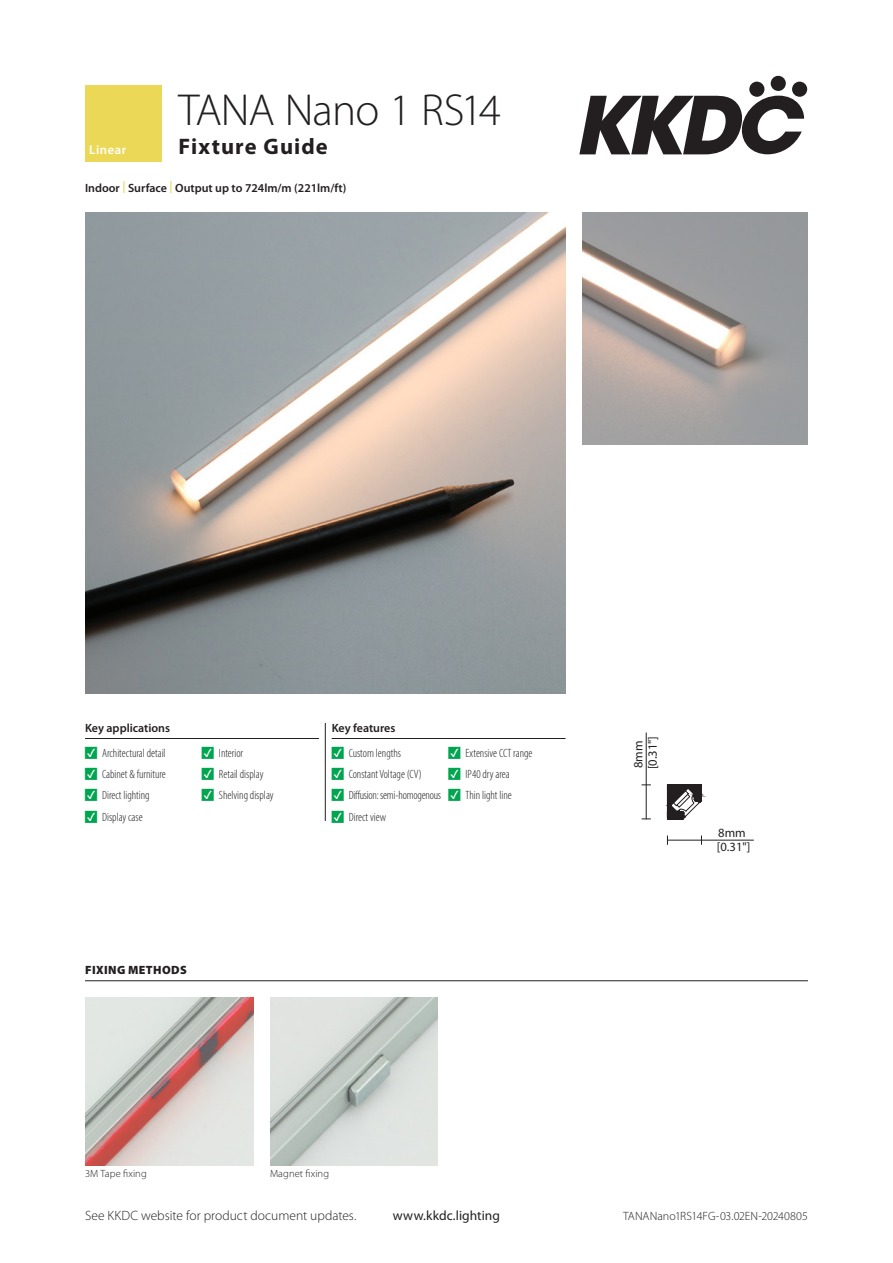
<style>
.page{position:relative;width:893px;height:1263px;background:#fff}
.page>*{position:absolute;margin:0;border:0;box-sizing:border-box;transform-origin:0 0}
.t1{font:300 45px "Myriad Pro";letter-spacing:-.02em;color:#231f20}
.t2{font:700 22.5px "Myriad Pro";letter-spacing:.05em;color:#231f20}
.t3{font:300 13.5px "Myriad Pro";color:#231f20}
.t4{font:13.5px "Myriad Pro";letter-spacing:.005em;color:#231f20}
.t5{font:600 12.75px "Myriad Pro";letter-spacing:.04em;color:#fff}
.t6{font:12.6px/14.2px "Myriad Pro";color:#231f20}
.t7{font:300 condensed 12px "Myriad Pro";color:#231f20}
.summary_points_Linear{font:600 12px "Myriad Pro";color:#231f20}
.t8{font:300 12px "Myriad Pro";letter-spacing:-.005em;color:#231f20}
.Key_headings{font:600 12px "Myriad Pro";color:#231f20}
.t9{font:300 condensed 12px "Myriad Pro";letter-spacing:-.02em;color:#231f20}
.mounting_methods_heading{font:900 12px "Myriad Pro";letter-spacing:.035em;color:#231f20}
.fixing_methods_text{font:300 10.5px "Myriad Pro";letter-spacing:.01em;color:#231f20}
.s1{color:#ebd858}
.s2{color:#00a550}
</style>
<div class="page">
<svg style="left:579px;top:96px;width:225px;height:58px"></svg>
<svg style="left:749px;top:81px;width:16px;height:16px"></svg>
<div style="left:770px;top:76px;width:16px;height:15px;background:#231f20;border-radius:50%"></div>
<div style="left:792px;top:81px;width:15px;height:16px;background:#231f20;border-radius:50%"></div>
<div style="left:85px;top:85px;width:77px;height:77px;background:#ecd857"></div>
<svg style="left:667px;top:784px;width:35px;height:36px"></svg>
<hr style="left:646px;top:733px;width:1px;height:86px;background:#231f20">
<hr style="left:667px;top:840px;width:86px;height:1px;background:#231f20">
<hr style="left:325px;top:723px;width:1px;height:98px;background:#231f20">
<hr style="left:85px;top:738px;width:234px;height:1px;background:#231f20">
<hr style="left:332px;top:738px;width:234px;height:1px;background:#231f20">
<hr style="left:85px;top:980px;width:723px;height:1px;background:#231f20">
<img style="left:85px;top:997px;width:168px;height:168px">
<img style="left:270px;top:997px;width:168px;height:168px">
<img style="left:85px;top:213px;width:481px;height:480px">
<img style="left:583px;top:213px;width:225px;height:231px">
<h1 class="t1" style="left:179px;top:83px;width:324px">TANA Nano 1 RS14</h1>
<p class="t5" style="left:89px;top:142px;width:38px">Linear</p>
<h2 class="t2" style="left:179px;top:132px;width:151px">Fixture Guide</h2>
<p class="summary_points_Linear" style="left:85px;top:180px;width:263px">Indoor <span class="s1">|</span> Surface <span class="s1">|</span> Output up to 724lm/m (221lm/ft)</p>
<p class="Key_headings" style="left:85px;top:720px;width:87px">Key applications</p>
<p class="t7" style="left:85px;top:746px;width:82px"><span class="s2">•</span> Architectural detail</p>
<p class="t7" style="left:85px;top:767px;width:82px"><span class="s2">•</span> Cabinet &amp; furniture</p>
<p class="t7" style="left:85px;top:788px;width:66px"><span class="s2">•</span> Direct lighting</p>
<p class="t7" style="left:85px;top:810px;width:59px"><span class="s2">•</span> Display case</p>
<p class="t7" style="left:202px;top:746px;width:43px"><span class="s2">•</span> Interior</p>
<p class="t7" style="left:202px;top:767px;width:63px"><span class="s2">•</span> Retail display</p>
<p class="t7" style="left:202px;top:788px;width:73px"><span class="s2">•</span> Shelving display</p>
<p class="mounting_methods_heading" style="left:85px;top:962px;width:103px">FIXING METHODS</p>
<p class="Key_headings" style="left:332px;top:720px;width:65px">Key features</p>
<p class="t7" style="left:332px;top:746px;width:71px"><span class="s2">•</span> Custom lengths</p>
<p class="t7" style="left:332px;top:767px;width:92px"><span class="s2">•</span> Constant Voltage (CV)</p>
<p class="t9" style="left:332px;top:788px;width:111px"><span class="s2">•</span> Diffusion: semi-homogenous</p>
<p class="t7" style="left:332px;top:810px;width:56px"><span class="s2">•</span> Direct view</p>
<p class="t7" style="left:449px;top:746px;width:85px"><span class="s2">•</span> Extensive CCT range</p>
<p class="t7" style="left:449px;top:767px;width:63px"><span class="s2">•</span> IP40 dry area</p>
<p class="t7" style="left:449px;top:788px;width:65px"><span class="s2">•</span> Thin light line</p>
<p class="fixing_methods_text" style="left:85px;top:1167px;width:63px">3M Tape fixing</p>
<p class="fixing_methods_text" style="left:270px;top:1167px;width:61px">Magnet fixing</p>
<p class="t6" style="left:631px;top:769px;width:35px;rotate:-90deg">8mm [0.31"]</p>
<p class="t6" style="left:717px;top:825px;width:35px">8mm [0.31"]</p>
<p class="t3" style="left:85px;top:1208px;width:273px">See KKDC website for product document updates.</p>
<p class="t4" style="left:393px;top:1207px;width:109px">www.kkdc.lighting</p>
<p class="t8" style="left:623px;top:1209px;width:186px">TANANano1RS14FG-03.02EN-20240805</p>
</div>
